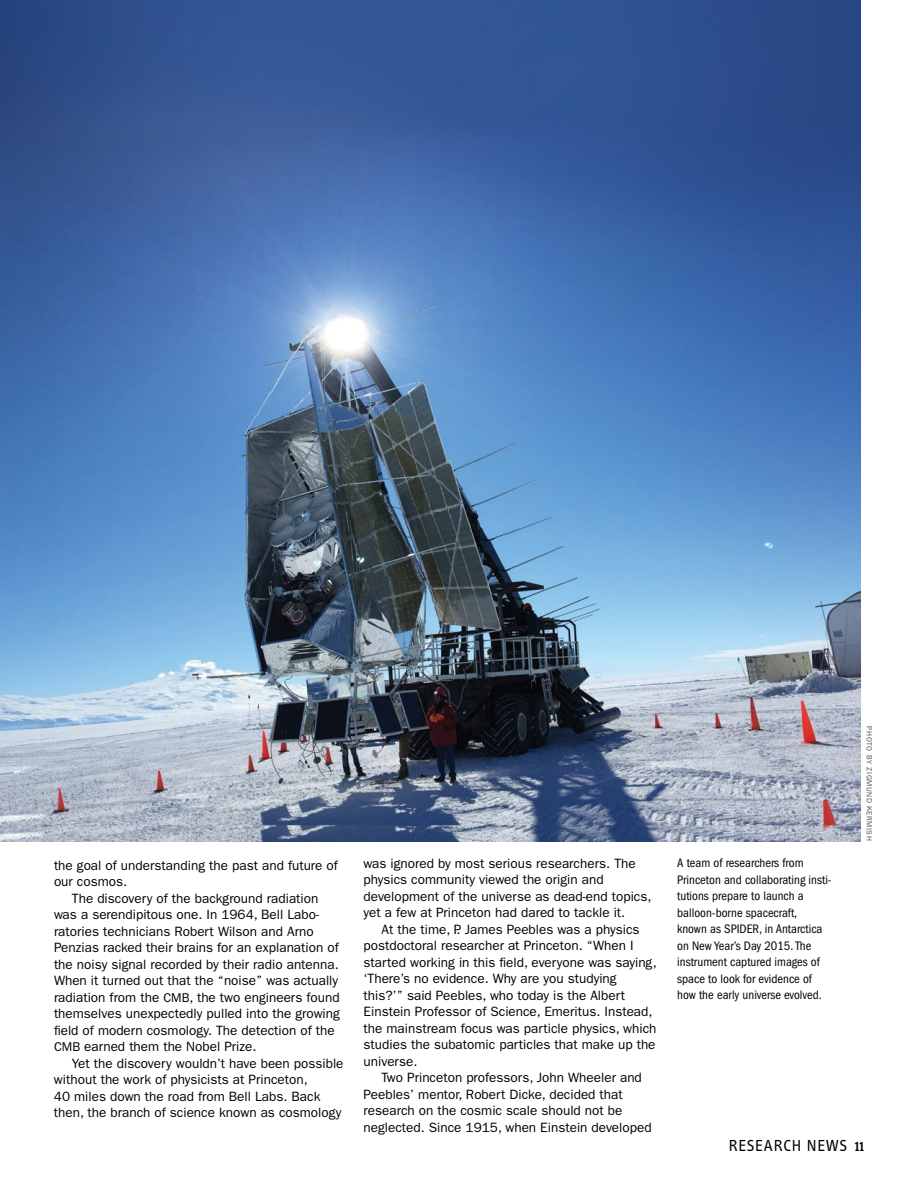
<style>
.page{position:relative;width:918px;height:1188px;background:#fff}
.page>*{position:absolute;margin:0;border:0;box-sizing:border-box;transform-origin:0 0}
.t1{font:16.5px "Info Disp Regular Tf";letter-spacing:.05em;color:#000}
.t2{font:13.5px/16.5px "ITC Franklin Gothic Std";color:#000}
.t3{font:condensed 12.75px/16.5px "ITC Franklin Gothic Std";color:#000}
.t4{font:7.5px "ITC Franklin Gothic Std";letter-spacing:.075em;color:#4d4d4f}
.s1{font-size:12.75px}
.s2{font-family:"Info Disp";font-weight:600;font-size:13.5px}
</style>
<div class="page">
<img style="left:0;top:0;width:861px;height:842px">
<p class="t2" style="left:54px;top:857px;width:285px">the goal of understanding the past and future of our cosmos.</p>
<p class="t2" style="left:54px;top:890px;width:287px;text-indent:18px">The discovery of the background radiation was a serendipitous one. In 1964, Bell Labo&shy;ratories technicians Robert Wilson and Arno Penzias racked their brains for an explanation of the noisy signal recorded by their radio antenna.<br>When it turned out that the “noise” was actually radiation from the <span class="s1">CMB</span>, the two engineers found themselves unexpectedly pulled into the growing field of modern cosmology. The detection of the <span class="s1">CMB</span> earned them the Nobel Prize.</p>
<p class="t2" style="left:54px;top:1055px;width:291px;text-indent:18px">Yet the discovery wouldn’t have been possible without the work of physicists at Princeton,<br>40 miles down the road from Bell Labs. Back then, the branch of science known as cosmology</p>
<p class="t2" style="left:364px;top:855px;width:289px">was ignored by most serious researchers. The physics community viewed the origin and development of the universe as dead-end topics, yet a few at Princeton had dared to tackle it.</p>
<p class="t2" style="left:364px;top:921px;width:295px;text-indent:18px">At the time, P. James Peebles was a physics postdoctoral researcher at Princeton. “When I started working in this field, everyone was saying, ‘There’s no evidence. Why are you studying this?’” said Peebles, who today is the Albert Einstein Professor of Science, Emeritus. Instead, the mainstream focus was particle physics, which studies the subatomic particles that make up the universe.</p>
<p class="t2" style="left:364px;top:1070px;width:290px;text-indent:18px">Two Princeton professors, John Wheeler and Peebles’ mentor, Robert Dicke, decided that research on the cosmic scale should not be neglected. Since 1915, when Einstein developed</p>
<p class="t3" style="left:677px;top:855px;width:156px">A team of researchers from<br>Princeton and collaborating insti&shy;tutions prepare to launch a balloon-borne spacecraft,<br>known as SPIDER, in Antarctica on New Year’s Day 2015. The instrument captured images of space to look for evidence of how the early universe evolved.</p>
<p class="t4" style="left:874px;top:726px;width:116px;rotate:90deg">PHOTO BY ZIGMUND KERMISH</p>
<p class="t1" style="left:729px;top:1137px;width:137px">RESEARCH NEWS <span class="s2">11</span></p>
</div>
